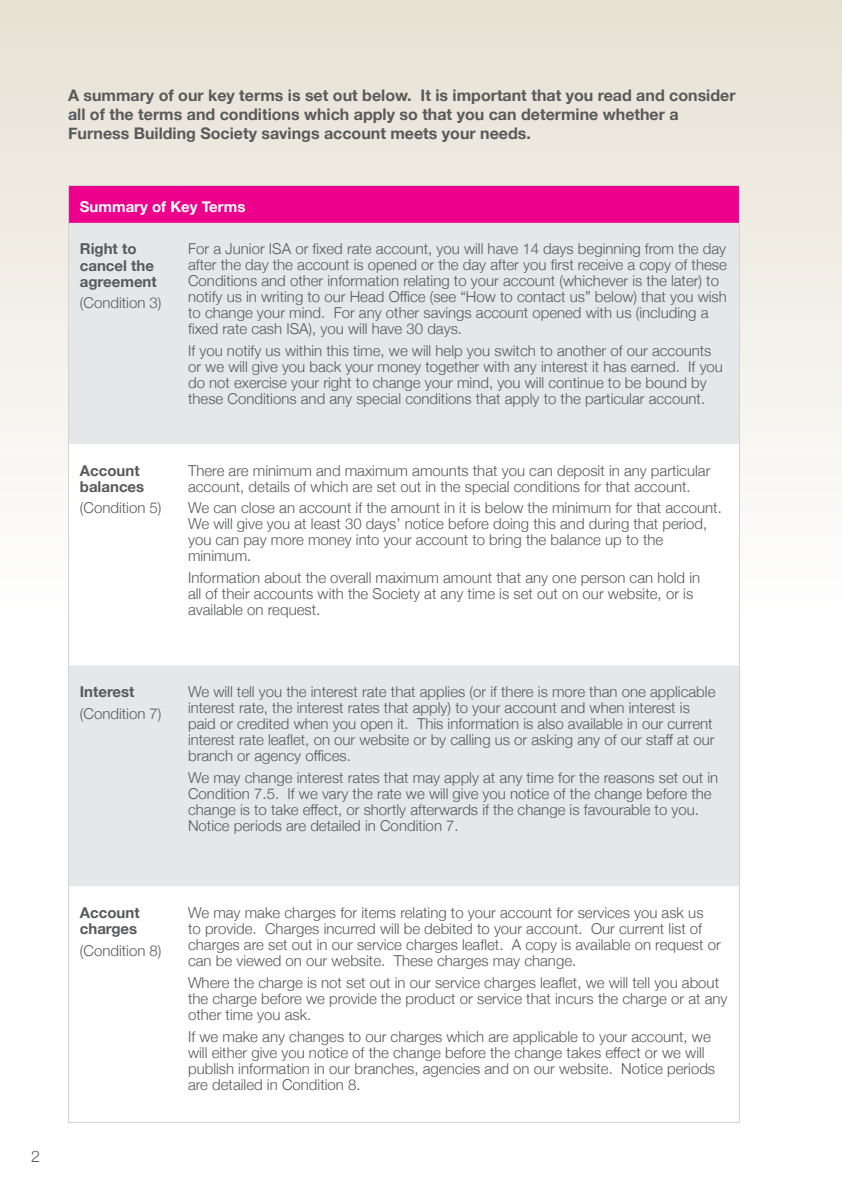
<style>
.page{position:relative;width:842px;height:1191px;background:#fff}
.page>*{position:absolute;margin:0;border:0;box-sizing:border-box;transform-origin:0 0}
.t1{font:700 16px/19.2px "Helvetica Neue";color:#58595b}
.t2{font:300 16px "Helvetica Neue";color:#58595b}
.t3{font:300 15px/16px "Helvetica Neue";color:#58595b}
.t4{font:700 15px/16px "Helvetica Neue";color:#58595b}
.t5{font:700 15px "Helvetica Neue";color:#fff}
</style>
<div class="page">
<div style="left:0;top:0;width:842px;height:617px;background:linear-gradient(to bottom,#e7e1d4,#fefefe)"></div>
<div style="left:69px;top:185px;width:670px;height:38px;background:#ec008c"></div>
<div style="left:69px;top:223px;width:670px;height:221px;background:#e6e7e8"></div>
<svg style="left:69px;top:444px;width:670px;height:442px"></svg>
<hr style="left:68px;top:185px;width:109px;height:1px;background:#d1d3d4">
<hr style="left:68px;top:186px;width:1px;height:37px;background:#d1d3d4">
<hr style="left:177px;top:185px;width:563px;height:1px;background:#d1d3d4">
<hr style="left:739px;top:186px;width:1px;height:37px;background:#d1d3d4">
<hr style="left:68px;top:223px;width:1px;height:221px;background:#d1d3d4">
<hr style="left:739px;top:223px;width:1px;height:221px;background:#d1d3d4">
<hr style="left:68px;top:444px;width:1px;height:221px;background:#d1d3d4">
<hr style="left:739px;top:444px;width:1px;height:221px;background:#d1d3d4">
<hr style="left:68px;top:665px;width:1px;height:221px;background:#d1d3d4">
<hr style="left:739px;top:665px;width:1px;height:221px;background:#d1d3d4">
<hr style="left:68px;top:886px;width:1px;height:236px;background:#d1d3d4">
<hr style="left:739px;top:886px;width:1px;height:236px;background:#d1d3d4">
<hr style="left:68px;top:1122px;width:109px;height:1px;background:#d1d3d4">
<hr style="left:177px;top:1122px;width:563px;height:1px;background:#d1d3d4">
<p class="t1" style="left:68px;top:86px;width:669px">A summary of our key terms is set out below. It is important that you read and consider all of the terms and conditions which apply so that you can determine whether a<br>Furness Building Society savings account meets your needs.</p>
<p class="t5" style="left:80px;top:194px;width:167px">Summary of Key Terms</p>
<p class="t4" style="left:80px;top:241px;width:78px">Right to cancel the agreement</p>
<p class="t3" style="left:80px;top:294px;width:83px">(Condition 3)</p>
<p class="t3" style="left:188px;top:240px;width:540px">For a Junior ISA or fixed rate account, you will have 14 days beginning from the day after the day the account is opened or the day after you first receive a copy of these Conditions and other information relating to your account (whichever is the later) to notify us in writing to our Head Office (see “How to contact us” below) that you wish to change your mind. For any other savings account opened with us (including a fixed rate cash ISA), you will have 30 days.</p>
<p class="t3" style="left:188px;top:342px;width:536px">If you notify us within this time, we will help you switch to another of our accounts or we will give you back your money together with any interest it has earned. If you do not exercise your right to change your mind, you will continue to be bound by these Conditions and any special conditions that apply to the particular account.</p>
<p class="t4" style="left:80px;top:463px;width:66px">Account balances</p>
<p class="t3" style="left:80px;top:499px;width:83px">(Condition 5)</p>
<p class="t4" style="left:80px;top:684px;width:56px">Interest</p>
<p class="t3" style="left:80px;top:704px;width:83px">(Condition 7)</p>
<p class="t3" style="left:188px;top:461px;width:524px">There are minimum and maximum amounts that you can deposit in any particular account, details of which are set out in the special conditions for that account.</p>
<p class="t3" style="left:188px;top:499px;width:535px">We can close an account if the amount in it is below the minimum for that account.<br>We will give you at least 30 days’ notice before doing this and during that period, you can pay more money into your account to bring the balance up to the minimum.</p>
<p class="t3" style="left:188px;top:568px;width:514px">Information about the overall maximum amount that any one person can hold in all of their accounts with the Society at any time is set out on our website, or is available on request.</p>
<p class="t3" style="left:188px;top:682px;width:529px">We will tell you the interest rate that applies (or if there is more than one applicable interest rate, the interest rates that apply) to your account and when interest is paid or credited when you open it. This information is also available in our current interest rate leaflet, on our website or by calling us or asking any of our staff at our branch or agency offices.</p>
<p class="t3" style="left:188px;top:768px;width:532px">We may change interest rates that may apply at any time for the reasons set out in Condition 7.5. If we vary the rate we will give you notice of the change before the change is to take effect, or shortly afterwards if the change is favourable to you.<br>Notice periods are detailed in Condition 7.</p>
<p class="t2" style="left:31px;top:1143px;width:10px">2</p>
<p class="t4" style="left:80px;top:905px;width:61px">Account charges</p>
<p class="t3" style="left:80px;top:941px;width:83px">(Condition 8)</p>
<p class="t3" style="left:188px;top:903px;width:534px">We may make charges for items relating to your account for services you ask us<br>to provide. Charges incurred will be debited to your account. Our current list of charges are set out in our service charges leaflet. A copy is available on request or can be viewed on our website. These charges may change.</p>
<p class="t3" style="left:188px;top:973px;width:541px">Where the charge is not set out in our service charges leaflet, we will tell you about the charge before we provide the product or service that incurs the charge or at any other time you ask.</p>
<p class="t3" style="left:188px;top:1027px;width:529px">If we make any changes to our charges which are applicable to your account, we will either give you notice of the change before the change takes effect or we will publish information in our branches, agencies and on our website. Notice periods are detailed in Condition 8.</p>
</div>
